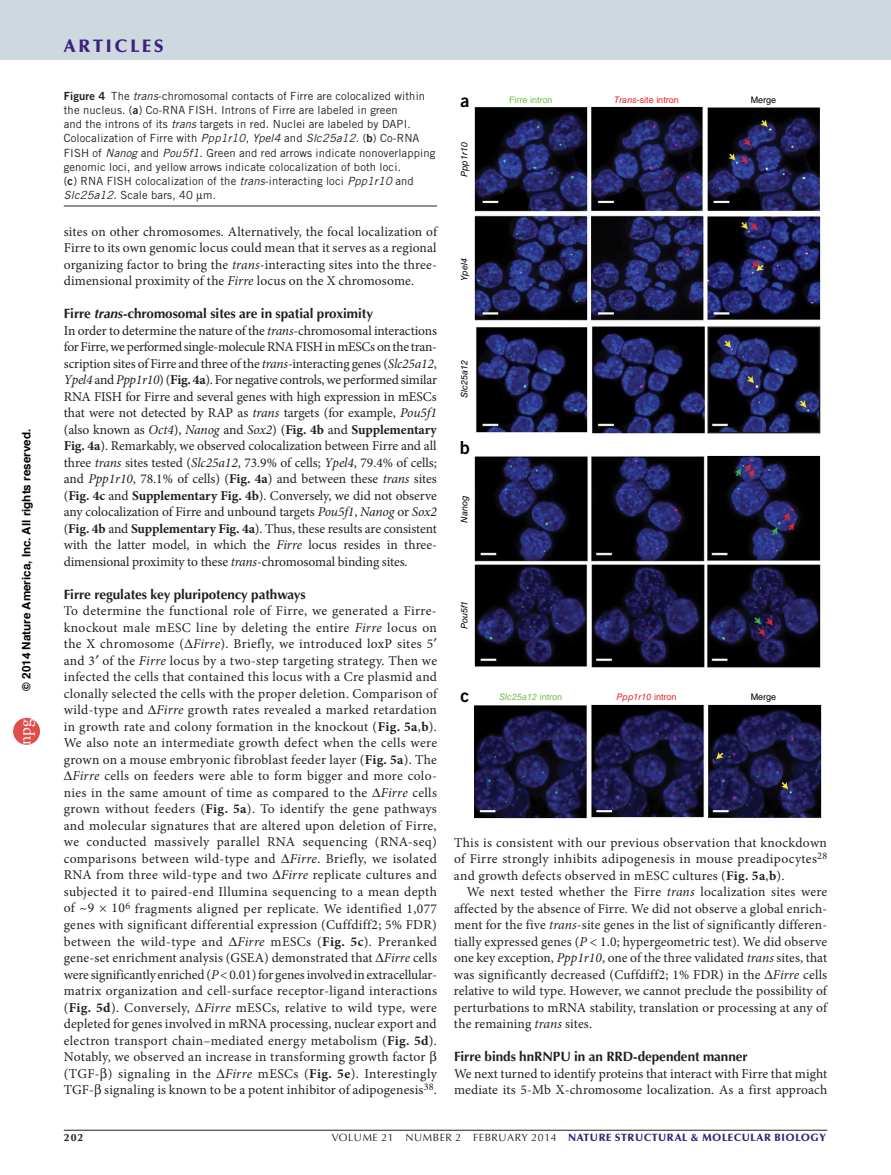
<style>
.page{position:relative;width:891px;height:1175px;background:#fff}
.page>*{position:absolute;margin:0;border:0;box-sizing:border-box;transform-origin:0 0}
.t1{font:900 18px "Optima LT Std";letter-spacing:.15em;color:#3a227b}
.t2{font:18px "Trade Gothic LT Std Bd 2";color:#000}
.t3{font:17.4px "Adobe Garamond Pro";color:#fff}
.pFirstpara{font:13.5px/16.5px "Minion Pro";letter-spacing:.02em;color:#231f20;text-align:justify}
.pPara{font:13.5px/16.5px "Minion Pro";letter-spacing:.01em;color:#231f20;text-align:justify}
.pSec2ttl{font:700 13.5px "Optima LT Std";letter-spacing:-.005em;color:#231f20}
.t4{font:700 11.7px "Helvetica";color:#000}
.pFigureCaption{font:11.25px/14.2px "Trade Gothic LT Std";letter-spacing:.01em;color:#231f20}
.t5{font:900 10.5px "Optima LT Std";letter-spacing:.05em;color:#3a227b}
.t6{font:700 10.5px "Optima LT Std";color:#231f20}
.t7{font:italic 9px "Helvetica LT Std";color:#000}
.t8{font:9px "Helvetica LT Std";color:#eb2227}
.t9{font:italic 9px "Helvetica LT Std";color:#70bf44}
.t10{font:italic 9px "Helvetica LT Std";color:#eb2227}
.t11{font:9px "Helvetica LT Std";color:#70bf44}
.t12{font:9px "Helvetica LT Std";color:#000}
.s1{font-family:"Arial"}
.s2{font-family:"Trade Gothic LT Std Bd 22"}
.s3{font-style:italic}
.s4{font-weight:700}
.s5{font-style:normal}
.s6{font-weight:400;color:#231f20}
</style>
<div class="page">
<div style="left:0;top:0;width:891px;height:60px;background:#cdd8df"></div>
<hr style="left:64px;top:1130px;width:763px;height:1px;background:#231f20">
<img style="left:474px;top:704px;width:347px;height:115px">
<img style="left:475px;top:456px;width:346px;height:211px">
<img style="left:474px;top:107px;width:347px;height:327px">
<hr style="left:64px;top:206px;width:373px;height:1px;background:#231f20">
<div style="left:13px;top:718px;width:27px;height:26px;background:#df4e4a;border-radius:50%"></div>
<p class="t4" style="left:17px;top:690px;width:263px;rotate:-90deg">© 201<span class="s1">4</span> Nature America, Inc. All rights reserved.</p>
<p class="t3" style="left:14px;top:744px;width:28px;rotate:-90deg">npg</p>
<h1 class="t1" style="left:64px;top:36px;width:102px">ARTICLES</h1>
<p class="pFigureCaption" style="left:64px;top:88px;width:373px"><span class="s2">Figure 4</span> The <span class="s3">trans</span>-chromosomal contacts of Firre are colocalized within the nucleus. (<span class="s2">a</span>) Co-RNA FISH. Introns of Firre are labeled in green<br>and the introns of its <span class="s3">trans</span> targets in red. Nuclei are labeled by DAPI.<br>Colocalization of Firre with <span class="s3">Ppp1r10</span>, <span class="s3">Ypel4</span> and <span class="s3">Slc25a12</span>. (<span class="s2">b</span>) Co-RNA FISH of <span class="s3">Nanog</span> and <span class="s3">Pou5f1</span>. Green and red arrows indicate nonoverlapping genomic loci, and yellow arrows indicate colocalization of both loci.<br>(<span class="s2">c</span>) RNA FISH colocalization of the <span class="s3">trans</span>-interacting loci <span class="s3">Ppp1r10</span> and <span class="s3">Slc25a12</span>. Scale bars, 40 m.</p>
<p class="pPara" style="left:64px;top:223px;width:375px">sites on other chromosomes. Alternatively, the focal localization of Firre to its own genomic locus could mean that it serves as a regional organizing factor to bring the <span class="s3">trans</span>-interacting sites into the three&shy;dimensional proximity of the <span class="s3">Firre</span> locus on the X chromosome.</p>
<p class="pSec2ttl" style="left:64px;top:306px;width:311px">Firre <span class="s3">trans</span>-chromosomal sites are in spatial proximity</p>
<p class="pFirstpara" style="left:64px;top:322px;width:375px">In order to determine the nature of the <span class="s3">trans</span>-chromosomal interactions for Firre, we performed single-molecule RNA FISH in mESCs on the tran&shy;scription sites of Firre and three of the <span class="s3">trans-</span>interacting genes (<span class="s3">Slc25a12</span>, <span class="s3">Ypel4</span> and <span class="s3">Ppp1r10</span>) (<span class="s4">Fig. 4a</span>). For negative controls, we performed similar RNA FISH for Firre and several genes with high expression in mESCs that were not detected by RAP as <span class="s3">trans</span> targets (for example, <span class="s3">Pou5f1 </span>(also known as <span class="s3">Oct4</span>), <span class="s3">Nanog</span> and <span class="s3">Sox2</span>) (<span class="s4">Fig. 4b</span> and <span class="s4">Supplementary Fig. 4a</span>). Remarkably, we observed colocalization between Firre and all three <span class="s3">trans</span> sites tested (<span class="s3">Slc25a12</span>, 73.9% of cells; <span class="s3">Ypel4</span>, 79.4% of cells; and <span class="s3">Ppp1r10</span>, 78.1% of cells) (<span class="s4">Fig. 4a</span>) and between these <span class="s3">trans</span> sites (<span class="s4">Fig. 4c</span> and <span class="s4">Supplementary Fig. 4b</span>). Conversely, we did not observe any colocalization of Firre and unbound targets <span class="s3">Pou5f1</span>, <span class="s3">Nanog</span> or <span class="s3">Sox2 </span>(<span class="s4">Fig. 4b</span> and <span class="s4">Supplementary Fig. 4a</span>). Thus, these results are consistent with the latter model, in which the <span class="s3">Firre</span> locus resides in three&shy;dimensional proximity to these <span class="s3">trans</span>-chromosomal binding sites.</p>
<p class="pSec2ttl" style="left:64px;top:586px;width:243px">Firre regulates key pluripotency pathways</p>
<p class="pFirstpara" style="left:64px;top:603px;width:375px;text-align:left">To determine the functional role of Firre, we generated a Firre&shy;knockout male mESC line by deleting the entire <span class="s3">Firre</span> locus on the X chromosome (∆<span class="s3">Firre</span>). Briefly, we introduced loxP sites 5 and 3 of the <span class="s3">Firre</span> locus by a two-step targeting strategy. Then we infected the cells that contained this locus with a Cre plasmid and clonally selected the cells with the proper deletion. Comparison of wild-type and ∆<span class="s3">Firre</span> growth rates revealed a marked retardation in growth rate and colony formation in the knockout (<span class="s4">Fig. 5a</span>,<span class="s4">b</span>).<br>We also note an intermediate growth defect when the cells were grown on a mouse embryonic fibroblast feeder layer (<span class="s4">Fig. 5a</span>). The ∆<span class="s3">Firre</span> cells on feeders were able to form bigger and more colo&shy;nies in the same amount of time as compared to the ∆<span class="s3">Firre</span> cells grown without feeders (<span class="s4">Fig. 5a</span>). To identify the gene pathways and molecular signatures that are altered upon deletion of Firre, we conducted massively parallel RNA sequencing (RNA-seq) comparisons between wild-type and ∆<span class="s3">Firre</span>. Briefly, we isolated RNA from three wild-type and two ∆<span class="s3">Firre</span> replicate cultures and subjected it to paired-end Illumina sequencing to a mean depth of ~9 × 10<sup>6</sup> fragments aligned per replicate. We identified 1,077 genes with significant differential expression (Cuffdiff2; 5% FDR) between the wild-type and ∆<span class="s3">Firre</span> mESCs (<span class="s4">Fig. 5c</span>). Preranked gene-set enrichment analysis (GSEA) demonstrated that ∆<span class="s3">Firre</span> cells were significantly enriched (<span class="s3">P</span> &lt; 0.01) for genes involved in extracellular&shy;matrix organization and cell-surface receptor-ligand interactions (<span class="s4">Fig. 5d</span>). Conversely, ∆<span class="s3">Firre</span> mESCs, relative to wild type, were depleted for genes involved in mRNA processing, nuclear export and electron transport chain–mediated energy metabolism (<span class="s4">Fig. 5d</span>).<br>Notably, we observed an increase in transforming growth factor (TGF- ) signaling in the ∆<span class="s3">Firre</span> mESCs (<span class="s4">Fig. 5e</span>). Interestingly TGF- signaling is known to be a potent inhibitor of adipogenesis<sup>38</sup>.</p>
<p class="t2" style="left:460px;top:89px;width:10px">a</p>
<p class="t7" style="left:459px;top:177px;width:37px;rotate:-90deg">Ppp1r10</p>
<p class="t11" style="left:509px;top:95px;width:45px">Firre intron</p>
<p class="t8" style="left:614px;top:95px;width:66px"><span class="s3">Trans</span>-site intron</p>
<p class="t12" style="left:751px;top:95px;width:27px">Merge</p>
<p class="t7" style="left:459px;top:281px;width:24px;rotate:-90deg">Ypel4</p>
<p class="t7" style="left:459px;top:398px;width:40px;rotate:-90deg">Slc25a12</p>
<p class="t2" style="left:460px;top:436px;width:12px">b</p>
<p class="t7" style="left:459px;top:523px;width:29px;rotate:-90deg">Nanog</p>
<p class="t7" style="left:459px;top:629px;width:30px;rotate:-90deg">Pou5f1</p>
<p class="t2" style="left:460px;top:684px;width:10px">c</p>
<p class="t9" style="left:499px;top:692px;width:65px">Slc25a12 <span class="s5">intron</span></p>
<p class="t10" style="left:617px;top:692px;width:62px">Ppp1r10 <span class="s5">intron</span></p>
<p class="t12" style="left:751px;top:692px;width:27px">Merge</p>
<p class="pFirstpara" style="left:454px;top:834px;width:375px">This is consistent with our previous observation that knockdown of Firre strongly inhibits adipogenesis in mouse preadipocytes<sup>28 </sup>and growth defects observed in mESC cultures (<span class="s4">Fig. 5a</span>,<span class="s4">b</span>).</p>
<p class="pPara" style="left:454px;top:883px;width:375px;text-indent:13px">We next tested whether the Firre <span class="s3">trans</span> localization sites were affected by the absence of Firre. We did not observe a global enrich&shy;ment for the five <span class="s3">trans</span>-site genes in the list of significantly differen&shy;tially expressed genes (<span class="s3">P</span> &lt; 1.0; hypergeometric test). We did observe one key exception, <span class="s3">Ppp1r10</span>, one of the three validated <span class="s3">trans</span> sites, that was significantly decreased (Cuffdiff2; 1% FDR) in the ∆<span class="s3">Firre</span> cells relative to wild type. However, we cannot preclude the possibility of perturbations to mRNA stability, translation or processing at any of the remaining <span class="s3">trans</span> sites.</p>
<p class="pSec2ttl" style="left:454px;top:1048px;width:295px">Firre binds hnRNPU in an RRD-dependent manner</p>
<p class="pFirstpara" style="left:454px;top:1065px;width:375px">We next turned to identify proteins that interact with Firre that might mediate its 5-Mb X-chromosome localization. As a first approach</p>
<p class="t6" style="left:64px;top:1130px;width:21px">202</p>
<p class="t5" style="left:332px;top:1130px;width:496px"><span class="s6">VOLUME 21 NUMBER 2 FEBRUARY 2014</span> NATURE STRUCTURAL &amp; MOLECULAR BIOLOGY</p>
</div>
